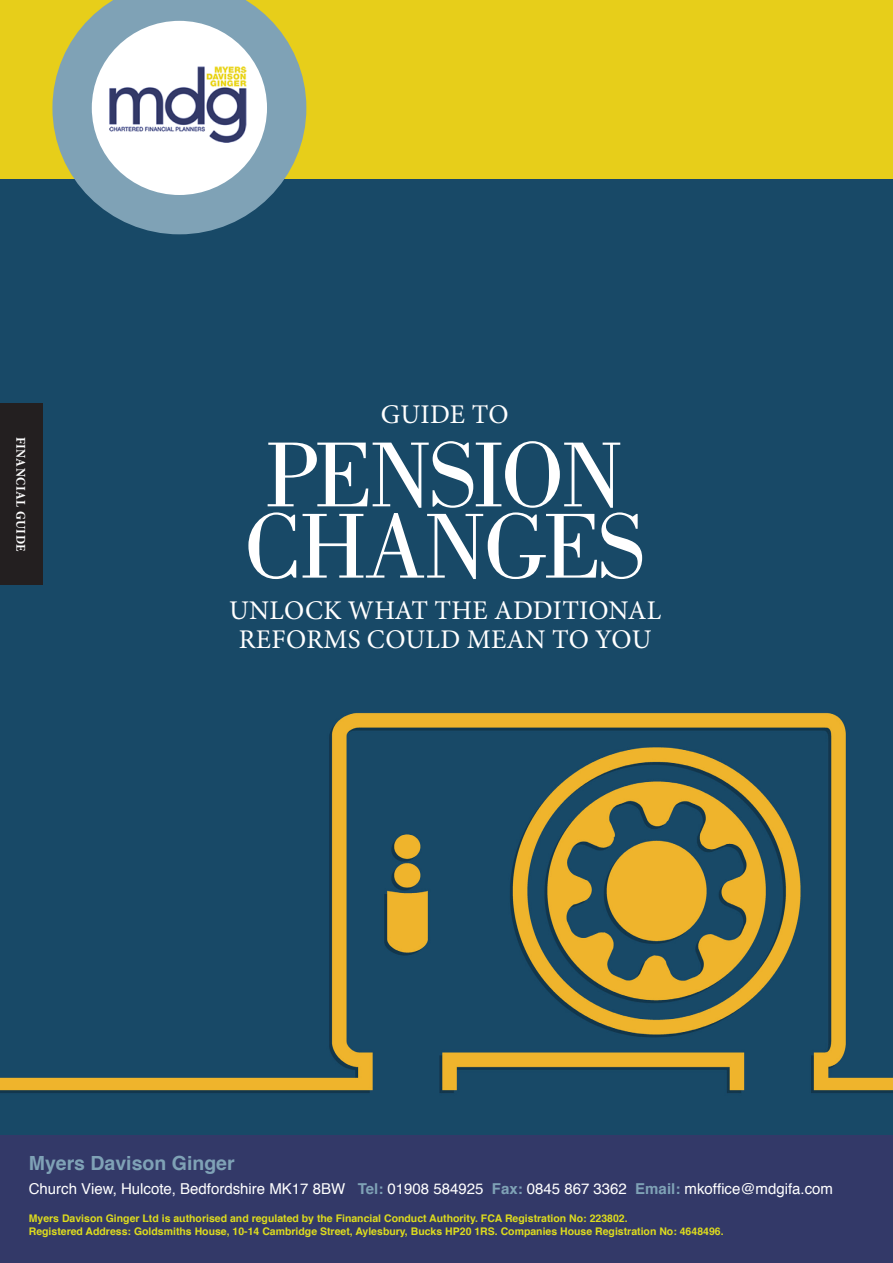
<style>
.page{position:relative;width:893px;height:1263px;background:#fff}
.page>*{position:absolute;margin:0;border:0;box-sizing:border-box;transform-origin:0 0}
.t1{font:95.4px/71.2px "Bodoni";letter-spacing:-.04em;color:#fff}
.t2{font:27px/28.5px "Minion Pro";letter-spacing:.01em;color:#fff;text-align:center}
.t3{font:700 19.5px "Helvetica";color:#7fa2b6}
.t4{font:15px "Helvetica";color:#fff}
.t5{font:700 condensed 13.5px "Minion Pro";letter-spacing:.04em;color:#fff}
.t6{font:700 10.5px/12.6px "Helvetica";color:#dedc1d}
.s1{font-weight:700;color:#7fa2b6}
</style>
<div class="page">
<img style="left:0;top:179px;width:893px;height:957px">
<div style="left:0;top:403px;width:43px;height:182px;background:#231f20"></div>
<div style="left:0;top:0;width:893px;height:179px;background:#e7ce1a"></div>
<svg style="left:52px;top:0;width:254px;height:234px;background:#9fb4ad"></svg>
<img style="left:106px;top:66px;width:146px;height:78px">
<div style="left:0;top:1136px;width:893px;height:127px;background:#333968"></div>
<h2 class="t2" style="left:381px;top:400px;width:129px">GUIDE TO</h2>
<p class="t5" style="left:30px;top:436px;width:117px;rotate:90deg">FINANCIAL GUIDE</p>
<h1 class="t1" style="left:244px;top:439px;width:403px">PENSION<br>CHANGES</h1>
<h2 class="t2" style="left:229px;top:596px;width:434px">UNLOCK WHAT THE ADDITIONAL<br>REFORMS COULD MEAN TO YOU</h2>
<h3 class="t3" style="left:29px;top:1155px;width:207px">Myers Davison Ginger</h3>
<h3 class="t4" style="left:29px;top:1183px;width:806px">Church View, Hulcote, Bedfordshire MK17 8BW <span class="s1">Tel:</span> 01908 584925 <span class="s1">Fax:</span> 0845 867 3362 <span class="s1">Email:</span> mkoffice@mdgifa.com</h3>
<p class="t6" style="left:29px;top:1213px;width:696px">Myers Davison Ginger Ltd is authorised and regulated by the Financial Conduct Authority. FCA Registration No: 223802.<br>Registered Address: Goldsmiths House, 10-14 Cambridge Street, Aylesbury, Bucks HP20 1RS. Companies House Registration No: 4648496.</p>
</div>
